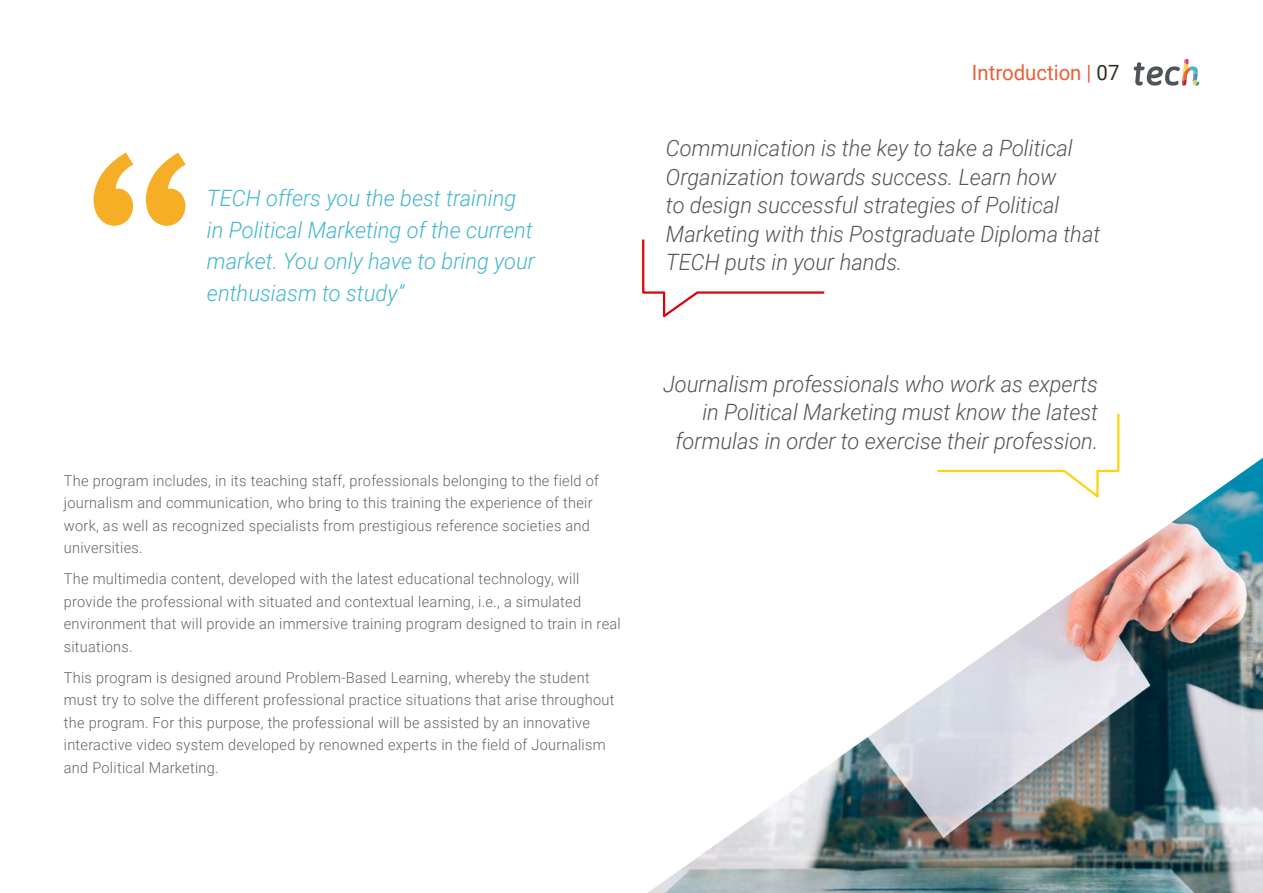
<style>
.page{position:relative;width:1263px;height:893px;background:#fff}
.page>*{position:absolute;margin:0;border:0;box-sizing:border-box;transform-origin:0 0}
.t1{font:italic 300 22.5px/28.5px "Roboto";color:#52555b}
.t2{font:italic 300 22.5px/31.5px "Roboto";color:#43b7cf}
.t3{font:21px "Roboto";color:#e7603a}
.t4{font:300 15px/22.5px "Roboto";letter-spacing:.02em;color:#61646a}
.s1{color:#312e20}
</style>
<div class="page">
<svg style="left:94px;top:153px;width:92px;height:73px"></svg>
<img style="left:648px;top:458px;width:615px;height:435px">
<svg style="left:642px;top:239px;width:183px;height:79px"></svg>
<svg style="left:935px;top:413px;width:185px;height:88px"></svg>
<svg style="left:1134px;top:59px;width:65px;height:27px"></svg>
<h1 class="t2" style="left:207px;top:181px;width:330px">TECH offers you the best training in Political Marketing of the current market. You only have to bring your enthusiasm to study”</h1>
<p class="t4" style="left:64px;top:468px;width:537px">The program includes, in its teaching staff, professionals belonging to the field of journalism and communication, who bring to this training the experience of their work, as well as recognized specialists from prestigious reference societies and universities.</p>
<p class="t4" style="left:64px;top:567px;width:558px">The multimedia content, developed with the latest educational technology, will provide the professional with situated and contextual learning, i.e., a simulated environment that will provide an immersive training program designed to train in real situations.</p>
<p class="t4" style="left:64px;top:665px;width:552px">This program is designed around Problem-Based Learning, whereby the student must try to solve the different professional practice situations that arise throughout the program. For this purpose, the professional will be assisted by an innovative interactive video system developed by renowned experts in the field of Journalism and Political Marketing.</p>
<h2 class="t3" style="left:972px;top:57px;width:149px">Introduction | <span class="s1">07</span></h2>
<h1 class="t1" style="left:666px;top:133px;width:436px">Communication is the key to take a Political Organization towards success. Learn how<br>to design successful strategies of Political Marketing with this Postgraduate Diploma that TECH puts in your hands.</h1>
<h1 class="t1" style="left:663px;top:369px;width:437px;text-align:right">Journalism professionals who work as experts in Political Marketing must know the latest formulas in order to exercise their profession.</h1>
</div>
